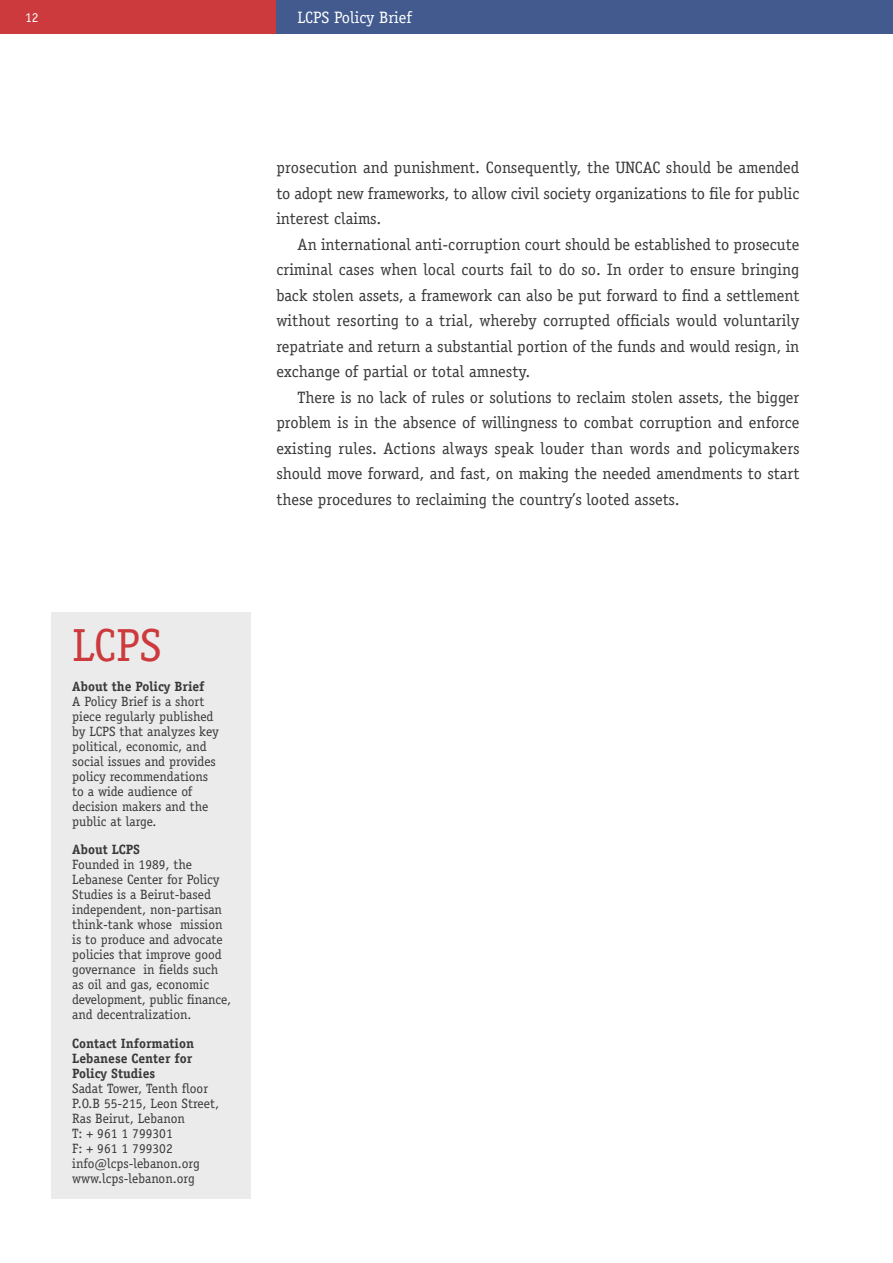
<style>
.page{position:relative;width:893px;height:1263px;background:#fff}
.page>*{position:absolute;margin:0;border:0;box-sizing:border-box;transform-origin:0 0}
.t1{font:46.5px "Officina Serif Std";color:#cc3a3d}
.t2{font:16.5px/25.5px "Officina Serif Std";color:#39383a;text-align:justify}
.t3{font:16.5px "Officina Serif Std";color:#fff}
.t4{font:13.5px/15px "Officina Serif Std";color:#39383a}
.t5{font:700 13.5px/15px "Officina Serif Std";color:#39383a}
.t6{font:13.5px "Officina Serif Std";color:#fff}
</style>
<div class="page">
<div style="left:0;top:0;width:276px;height:34px;background:#cc3a3d"></div>
<div style="left:276px;top:0;width:617px;height:34px;background:#425a8e"></div>
<div style="left:51px;top:612px;width:200px;height:587px;background:#ebebeb"></div>
<p class="t6" style="left:25px;top:10px;width:15px">12</p>
<p class="t3" style="left:298px;top:7px;width:116px">LCPS Policy Brief</p>
<p class="t2" style="left:276px;top:155px;width:524px">prosecution and punishment. Consequently, the UNCAC should be amended to adopt new frameworks, to allow civil society organizations to file for public interest claims.</p>
<p class="t2" style="left:276px;top:231px;width:524px;text-indent:21px">An international anti-corruption court should be established to prosecute criminal cases when local courts fail to do so. In order to ensure bringing back stolen assets, a framework can also be put forward to find a settlement without resorting to a trial, whereby corrupted officials would voluntarily repatriate and return a substantial portion of the funds and would resign, in exchange of partial or total amnesty.</p>
<p class="t2" style="left:276px;top:384px;width:524px;text-indent:21px">There is no lack of rules or solutions to reclaim stolen assets, the bigger problem is in the absence of willingness to combat corruption and enforce existing rules. Actions always speak louder than words and policymakers should move forward, and fast, on making the needed amendments to start these procedures to reclaiming the country’s looted assets.</p>
<h1 class="t1" style="left:72px;top:617px;width:91px">LCPS</h1>
<p class="t5" style="left:72px;top:680px;width:134px">About the Policy Brief</p>
<p class="t4" style="left:72px;top:693px;width:148px">A Policy Brief is a short piece regularly published by LCPS that analyzes key political, economic, and social issues and provides policy recommendations to a wide audience of decision makers and the public at large.</p>
<p class="t5" style="left:72px;top:843px;width:69px">About LCPS</p>
<p class="t4" style="left:72px;top:857px;width:160px">Founded in 1989, the<br>Lebanese Center for Policy<br>Studies is a Beirut-based independent, non-partisan think-tank whose mission is to produce and advocate policies that improve good governance in fields such as oil and gas, economic development, public finance, and decentralization.</p>
<p class="t5" style="left:72px;top:1037px;width:123px">Contact Information<br>Lebanese Center for<br>Policy Studies</p>
<p class="t4" style="left:72px;top:1080px;width:148px">Sadat Tower, Tenth floor<br>P.O.B 55-215, Leon Street,<br>Ras Beirut, Lebanon<br>T: + 961 1 799301<br>F: + 961 1 799302 info@lcps-lebanon.org www.lcps-lebanon.org</p>
</div>
